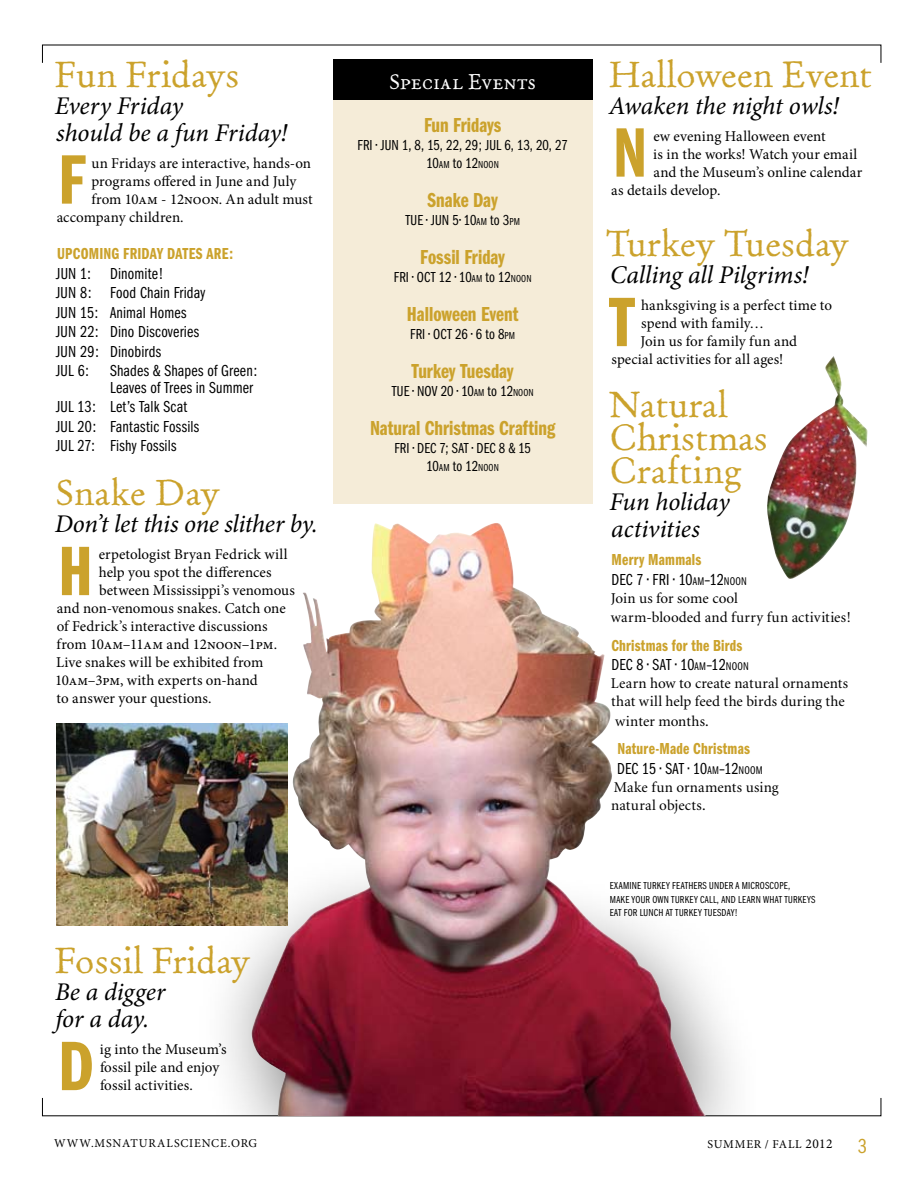
<style>
.page{position:relative;width:918px;height:1188px;background:#fff}
.page>*{position:absolute;margin:0;border:0;box-sizing:border-box;transform-origin:0 0}
.t1{font:72.45px "ITC Franklin Gothic Std Dm Cp";color:#cba22c}
.t2{font:36px/33px "Old Claude LP";color:#cba22c}
.t3{font:italic 25.5px/27px "Minion Pro";letter-spacing:-.005em;color:#000}
.t4{font:21px "ITC Franklin Gothic Std Dm Cp";color:#cba22c}
.t5{font:21px "Old Claude LP SC";letter-spacing:.01em;color:#fff}
.t6{font:21px "Franklin Gothic Book Cmpr";color:#cba22c}
.t7{font:16.5px/19.5px "Franklin Gothic Book Cmpr";letter-spacing:.015em;color:#000}
.t8{font:16.5px "Franklin Gothic Demi Cmpr";letter-spacing:.015em;color:#cba22c}
.t9{font:15px/18px "Minion Pro";letter-spacing:.005em;color:#000}
.t10{font:15px/18px "Minion";letter-spacing:.01em;color:#000}
.t11{font:15px "Franklin Gothic Book Cmpr";letter-spacing:.01em;color:#000}
.t12{font:15px "ITC Franklin Gothic Std Bk Cp";letter-spacing:-.005em;color:#000}
.t13{font:12px "Minion Pro";letter-spacing:.065em;color:#000}
.t14{font:10.5px "ITC Franklin Gothic Std Bk Cp";letter-spacing:.025em;color:#000}
.s1{font-size:10.5px}
.s2{font-family:"Franklin Gothic Book Cmpr"}
.s3{font-family:"Franklin Gothic Book Cmpr";font-size:10.5px}
.s4{font-family:"ITC Franklin Gothic Std Bk Cp"}
.s5{font-family:"ITC Franklin Gothic Std Bk Cp";font-size:10.5px}
.s6{font-size:11.55px}
.s7{font-size:13.5px}
</style>
<div class="page">
<div style="left:183px;top:842px;width:573px;height:274px;background:#000;opacity:.5"></div>
<div style="left:333px;top:60px;width:260px;height:444px;background:#f5ecd8"></div>
<div style="left:333px;top:59px;width:260px;height:41px;background:#000"></div>
<img style="left:56px;top:723px;width:196px;height:202px">
<img style="left:252px;top:523px;width:454px;height:593px">
<img style="left:767px;top:356px;width:101px;height:223px">
<h2 class="t2" style="left:54px;top:58px;width:187px">Fun Fridays</h2>
<h3 class="t3" style="left:55px;top:92px;width:234px">Every Friday<br>should be a fun Friday!</h3>
<h1 class="t1" style="left:58px;top:140px;width:29px">F</h1>
<p class="t9" style="left:91px;top:154px;width:221px">un Fridays are interactive, hands-on</p>
<p class="t9" style="left:92px;top:172px;width:206px">programs offered in June and July</p>
<p class="t9" style="left:91px;top:190px;width:223px">from 10am - 12noon. An adult must</p>
<p class="t9" style="left:57px;top:208px;width:129px">accompany children.</p>
<p class="t8" style="left:57px;top:245px;width:178px">UPCOMING FRIDAY DATES ARE:</p>
<p class="t7" style="left:56px;top:264px;width:151px">JUN 1: Dinomite!<br>JUN 8: Food Chain Friday<br>JUN 15: Animal Homes<br>JUN 22: Dino Discoveries<br>JUN 29: Dinobirds<br>JUL 6:</p>
<p class="t7" style="left:110px;top:363px;width:148px;line-height:16.5px">Shades &amp; Shapes of Green:<br>Leaves of Trees in Summer</p>
<p class="t7" style="left:56px;top:397px;width:145px">JUL 13: Let’s Talk Scat<br>JUL 20: Fantastic Fossils<br>JUL 27: Fishy Fossils</p>
<h2 class="t2" style="left:56px;top:477px;width:166px">Snake Day</h2>
<h3 class="t3" style="left:55px;top:510px;width:264px">Don’t let this one slither by.</h3>
<h1 class="t1" style="left:58px;top:531px;width:36px">H</h1>
<p class="t9" style="left:99px;top:545px;width:190px">erpetologist Bryan Fedrick will</p>
<p class="t9" style="left:99px;top:563px;width:174px">help you spot the differences</p>
<p class="t9" style="left:99px;top:581px;width:197px">between Mississippi’s venomous</p>
<p class="t9" style="left:57px;top:599px;width:231px">and non-venomous snakes. Catch one</p>
<p class="t9" style="left:57px;top:617px;width:212px">of Fedrick’s interactive discussions</p>
<p class="t9" style="left:57px;top:635px;width:222px">from 10am–11am and 12noon–1pm.</p>
<p class="t9" style="left:56px;top:653px;width:209px">Live snakes will be exhibited from</p>
<p class="t9" style="left:55px;top:671px;width:204px">10am–3pm, with experts on-hand</p>
<p class="t9" style="left:57px;top:689px;width:157px">to answer your questions.</p>
<h2 class="t2" style="left:54px;top:945px;width:197px">Fossil Friday</h2>
<h3 class="t3" style="left:55px;top:978px;width:112px">Be a digger for a day.</h3>
<h1 class="t1" style="left:58px;top:1026px;width:37px">D</h1>
<p class="t9" style="left:100px;top:1040px;width:128px">ig into the Museum’s fossil pile and enjoy fossil activities.</p>
<h3 class="t5" style="left:389px;top:69px;width:148px">Special Events</h3>
<h3 class="t4" style="left:424px;top:114px;width:79px">Fun Fridays</h3>
<p class="t11" style="left:358px;top:137px;width:212px">FRI • JUN 1, 8, 15, 22, 29; JUL 6, 13, 20, 27</p>
<p class="t12" style="left:427px;top:155px;width:74px">10<span class="s1">AM</span> TO <span class="s2">12</span><span class="s3">NOON</span></p>
<h3 class="t4" style="left:428px;top:189px;width:72px">Snake Day</h3>
<p class="t11" style="left:405px;top:212px;width:116px">TUE • JUN 5• <span class="s4">10</span><span class="s5">AM</span> <span class="s4">TO</span> 3<span class="s1">PM</span></p>
<h3 class="t4" style="left:420px;top:246px;width:86px">Fossil Friday</h3>
<p class="t11" style="left:394px;top:269px;width:139px">FRI • OCT 12 • <span class="s4">10</span><span class="s5">AM</span> <span class="s4">TO</span> 12<span class="s1">NOON</span></p>
<h3 class="t4" style="left:407px;top:303px;width:113px">Halloween Event</h3>
<p class="t11" style="left:410px;top:326px;width:106px">FRI • OCT 26 • <span class="s4">6 TO</span> 8<span class="s1">PM</span></p>
<h3 class="t4" style="left:412px;top:360px;width:104px">Turkey Tuesday</h3>
<p class="t11" style="left:392px;top:383px;width:143px">TUE • NOV 20 • <span class="s4">10</span><span class="s5">AM</span> <span class="s4">TO</span> 12<span class="s1">NOON</span></p>
<h3 class="t4" style="left:370px;top:417px;width:187px">Natural Christmas Crafting</h3>
<p class="t11" style="left:394px;top:440px;width:138px">FRI • DEC 7; SAT • DEC 8 &amp; 15</p>
<p class="t12" style="left:427px;top:458px;width:74px">10<span class="s1">AM</span> TO <span class="s2">12</span><span class="s3">NOON</span></p>
<h2 class="t2" style="left:609px;top:58px;width:265px">Halloween Event</h2>
<h3 class="t3" style="left:609px;top:92px;width:232px">Awaken the night owls!</h3>
<h1 class="t1" style="left:613px;top:113px;width:36px">N</h1>
<p class="t9" style="left:653px;top:127px;width:174px">ew evening Halloween event</p>
<p class="t9" style="left:653px;top:145px;width:205px">is in the works! Watch your email</p>
<p class="t9" style="left:653px;top:163px;width:211px">and the Museum’s online calendar</p>
<p class="t9" style="left:611px;top:181px;width:111px">as details develop.</p>
<h2 class="t2" style="left:606px;top:228px;width:244px">Turkey Tuesday</h2>
<h3 class="t3" style="left:610px;top:261px;width:200px">Calling all Pilgrims!</h3>
<h1 class="t1" style="left:609px;top:282px;width:27px">T</h1>
<p class="t9" style="left:641px;top:296px;width:193px">hanksgiving is a perfect time to</p>
<p class="t9" style="left:641px;top:314px;width:125px">spend with family…</p>
<p class="t9" style="left:641px;top:332px;width:158px">Join us for family fun and</p>
<p class="t9" style="left:611px;top:350px;width:173px">special activities for all ages!</p>
<h2 class="t2" style="left:609px;top:388px;width:160px">Natural<br>Christmas<br>Crafting</h2>
<h3 class="t3" style="left:610px;top:488px;width:122px">Fun holiday activities</h3>
<p class="t8" style="left:612px;top:551px;width:91px">Merry Mammals</p>
<p class="t7" style="left:611px;top:570px;width:137px">DEC 7 • FRI • 10<span class="s6">AM</span>–12<span class="s6">NOON</span></p>
<p class="t10" style="left:611px;top:589px;width:242px;line-height:19.5px">Join us for some cool<br>warm-blooded and furry fun activities!</p>
<p class="t8" style="left:611px;top:636px;width:133px">Christmas for the Birds</p>
<p class="t7" style="left:611px;top:655px;width:139px">DEC 8 • SAT • 10<span class="s6">AM</span>–12<span class="s6">NOON</span></p>
<p class="t10" style="left:611px;top:675px;width:239px">Learn how to create natural ornaments that will help feed the birds during the</p>
<p class="t10" style="left:615px;top:712px;width:95px">winter months.</p>
<p class="t8" style="left:617px;top:740px;width:134px">Nature-Made Christmas</p>
<p class="t7" style="left:617px;top:759px;width:147px">DEC 15 • SAT • 10<span class="s6">AM</span>–12<span class="s6">NOOM</span></p>
<p class="t10" style="left:611px;top:778px;width:169px">Make fun ornaments using natural objects.</p>
<p class="t14" style="left:610px;top:880px;width:15px">EXAMINE</p>
<p class="t14" style="left:643px;top:880px;width:15px">TURKEY</p>
<p class="t14" style="left:672px;top:880px;width:6px">FEATHERS</p>
<p class="t14" style="left:709px;top:880px;width:11px">UNDER</p>
<p class="t14" style="left:736px;top:880px;width:12px">AMICR</p>
<p class="t14" style="left:760px;top:880px;width:32px">OSCOPE,</p>
<p class="t14" style="left:610px;top:893px;width:6px">MAKE</p>
<p class="t14" style="left:632px;top:893px;width:54px">YOUR OWN TURKEY</p>
<p class="t14" style="left:700px;top:893px;width:44px">CALL, ANDLEARN</p>
<p class="t14" style="left:763px;top:893px;width:6px">WHAT</p>
<p class="t14" style="left:784px;top:893px;width:14px">TURKEYS</p>
<p class="t14" style="left:610px;top:907px;width:129px">EAT FOR LUNCH AT TURKEY TUESDAY!</p>
<p class="t13" style="left:54px;top:1135px;width:205px">WWW.MSNATURALSCIENCE.ORG</p>
<p class="t13" style="left:707px;top:1136px;width:127px">SUMMER / FALL <span class="s7">2012</span></p>
<h3 class="t6" style="left:858px;top:1134px;width:10px">3</h3>
</div>
